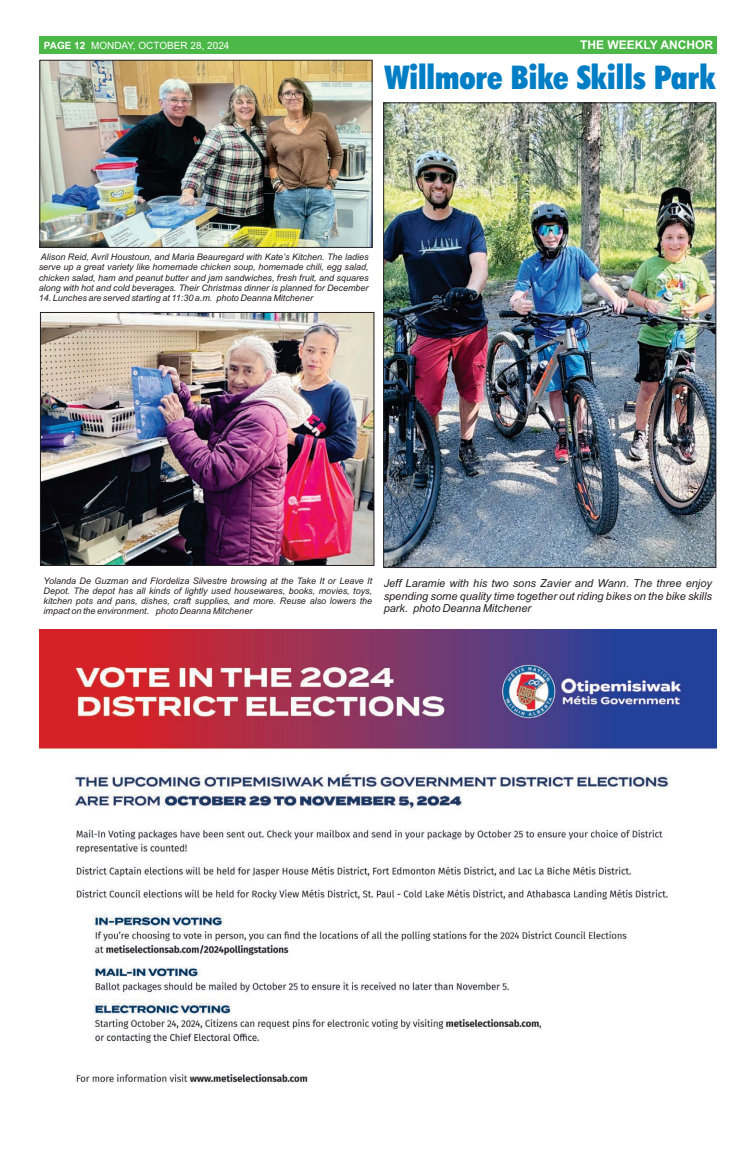
<style>
.page{position:relative;width:756px;height:1170px;background:#fff}
.page>*{position:absolute;margin:0;border:0;box-sizing:border-box;transform-origin:0 0}
.t1{font:900 condensed 32.8px "Futura BT";color:#007ec5}
.t2{font:700 12px "Arial";color:#fff}
.t3{font:italic 11px/12.3px "Arial";color:#231f20;text-align:justify}
.t4{font:10px "Arial";color:#fff}
.t5{font:italic 9px/10.1px "Arial";color:#231f20;text-align:justify}
.s1{font-weight:700}
</style>
<div class="page">
<div style="left:39px;top:36px;width:677px;height:17px;background:#4cb848"></div>
<img style="left:42px;top:314px;width:330px;height:249px">
<img style="left:385px;top:105px;width:328px;height:460px">
<img style="left:42px;top:62px;width:328px;height:183px">
<div style="left:40px;top:60px;width:332px;height:187px;border:1px solid #231f20"></div>
<div style="left:40px;top:312px;width:334px;height:253px;border:1px solid #231f20"></div>
<div style="left:383px;top:103px;width:332px;height:464px;border:1px solid #231f20"></div>
<img style="left:40px;top:629px;width:676px;height:455px">
<p class="t4" style="left:44px;top:41px;width:187px"><span class="s1">PAGE 12</span> MONDAY, OCTOBER 28, 2024</p>
<p class="t2" style="left:580px;top:40px;width:134px">THE WEEKLY ANCHOR</p>
<p class="t1" style="left:384px;top:64px;width:332px">Willmore Bike Skills Park</p>
<p class="t5" style="left:39px;top:253px;width:331px">Alison Reid, Avril Houstoun, and Maria Beauregard with Kate’s Kitchen. The ladies serve up a great variety like homemade chicken soup, homemade chili, egg salad, chicken salad, ham and peanut butter and jam sandwiches, fresh fruit, and squares along with hot and cold beverages. Their Christmas dinner is planned for December</p>
<p class="t5" style="left:39px;top:293px;width:275px">14. Lunches are served starting at 11:30 a.m. photo Deanna Mitchener</p>
<p class="t5" style="left:44px;top:576px;width:330px">Yolanda De Guzman and Flordeliza Silvestre browsing at the Take It or Leave It Depot. The depot has all kinds of lightly used housewares, books, movies, toys, kitchen pots and pans, dishes, craft supplies, and more. Reuse also lowers the impact on the environment. photo Deanna Mitchener</p>
<p class="t3" style="left:383px;top:578px;width:330px">Jeff Laramie with his two sons Zavier and Wann. The three enjoy spending some quality time together out riding bikes on the bike skills park. photo Deanna Mitchener</p>
</div>
